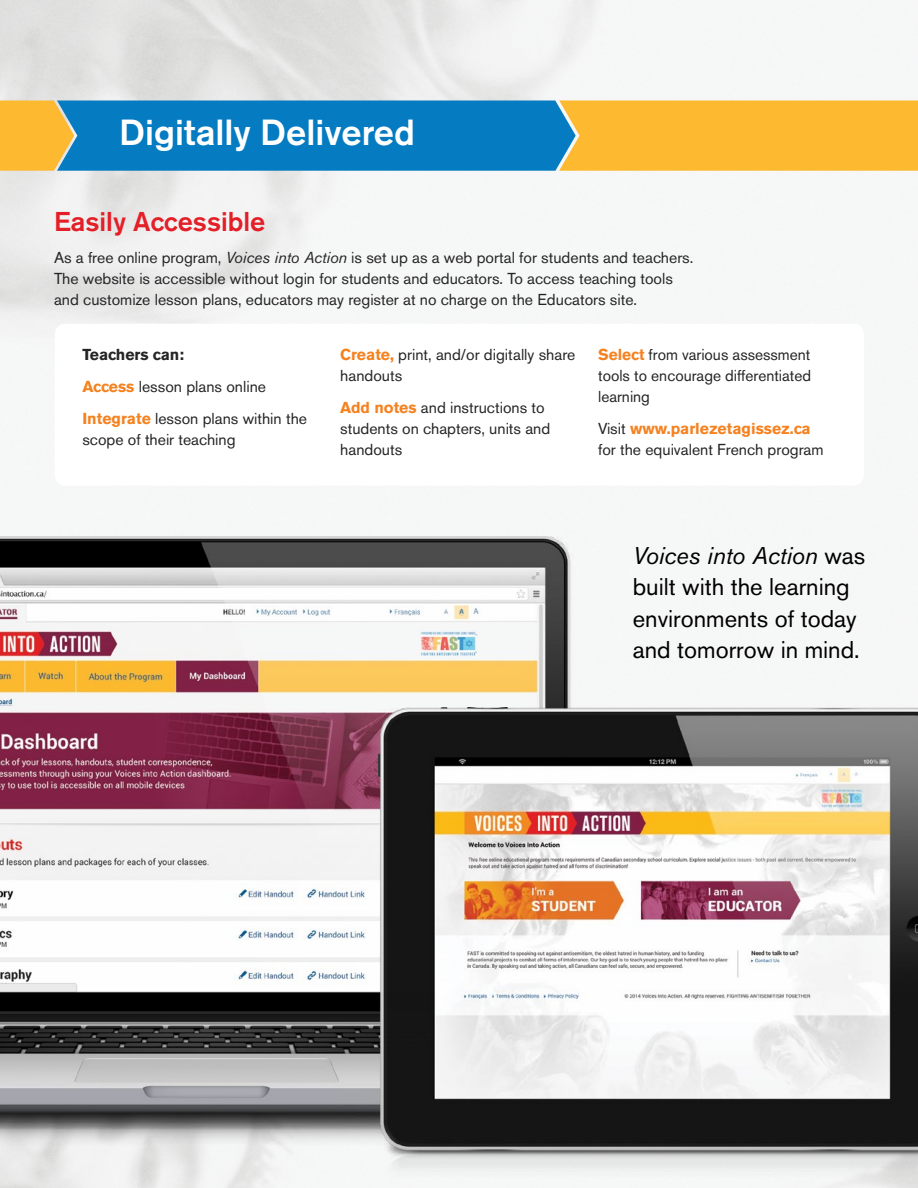
<style>
.page{position:relative;width:918px;height:1188px;background:#fff}
.page>*{position:absolute;margin:0;border:0;box-sizing:border-box;transform-origin:0 0}
.t1{font:500 36px "Akzidenz Grotesk BE";color:#fff}
.t2{font:500 27px "Akzidenz Grotesk BE";color:#e31f27}
.t3{font:24px/31.5px "Akzidenz Grotesk BE";color:#000}
.t4{font:15.75px/21px "Akzidenz Grotesk BE";color:#252525}
.s1{font-style:italic}
.s2{font-weight:700}
.s3{font-weight:700;color:#f58220}
</style>
<div class="page">
<svg style="left:0;top:100px;width:918px;height:71px;background:#779881"></svg>
<img style="left:0;top:537px;width:662px;height:651px">
<img style="left:379px;top:708px;width:539px;height:480px">
<h1 class="t1" style="left:120px;top:111px;width:297px">Digitally Delivered</h1>
<h2 class="t2" style="left:54px;top:205px;width:213px">Easily Accessible</h2>
<p class="t4" style="left:54px;top:247px;width:641px">As a free online program, <span class="s1">Voices into Action</span> is set up as a web portal for students and teachers.<br>The website is accessible without login for students and educators. To access teaching tools and customize lesson plans, educators may register at no charge on the Educators site.</p>
<p class="t4" style="left:82px;top:339px;width:226px;line-height:31.8px"><span class="s2">Teachers can:<br></span><span class="s3">Access</span> lesson plans online<br><span class="s3">Integrate</span> lesson plans within the</p>
<p class="t4" style="left:82px;top:429px;width:155px">scope of their teaching</p>
<p class="t4" style="left:340px;top:344px;width:237px"><span class="s3">Create,</span> print, and/or digitally share handouts</p>
<p class="t4" style="left:340px;top:397px;width:212px"><span class="s3">Add notes</span> and instructions to students on chapters, units and handouts</p>
<p class="t4" style="left:598px;top:344px;width:214px;text-align:justify"><span class="s3">Select</span> from various assessment tools to encourage differentiated learning</p>
<p class="t4" style="left:598px;top:418px;width:227px">Visit <span class="s3">www.parlezetagissez.ca </span>for the equivalent French program</p>
<h3 class="t3" style="left:633px;top:540px;width:234px"><span class="s1">Voices into Action</span> was built with the learning environments of today and tomorrow in mind.</h3>
</div>
